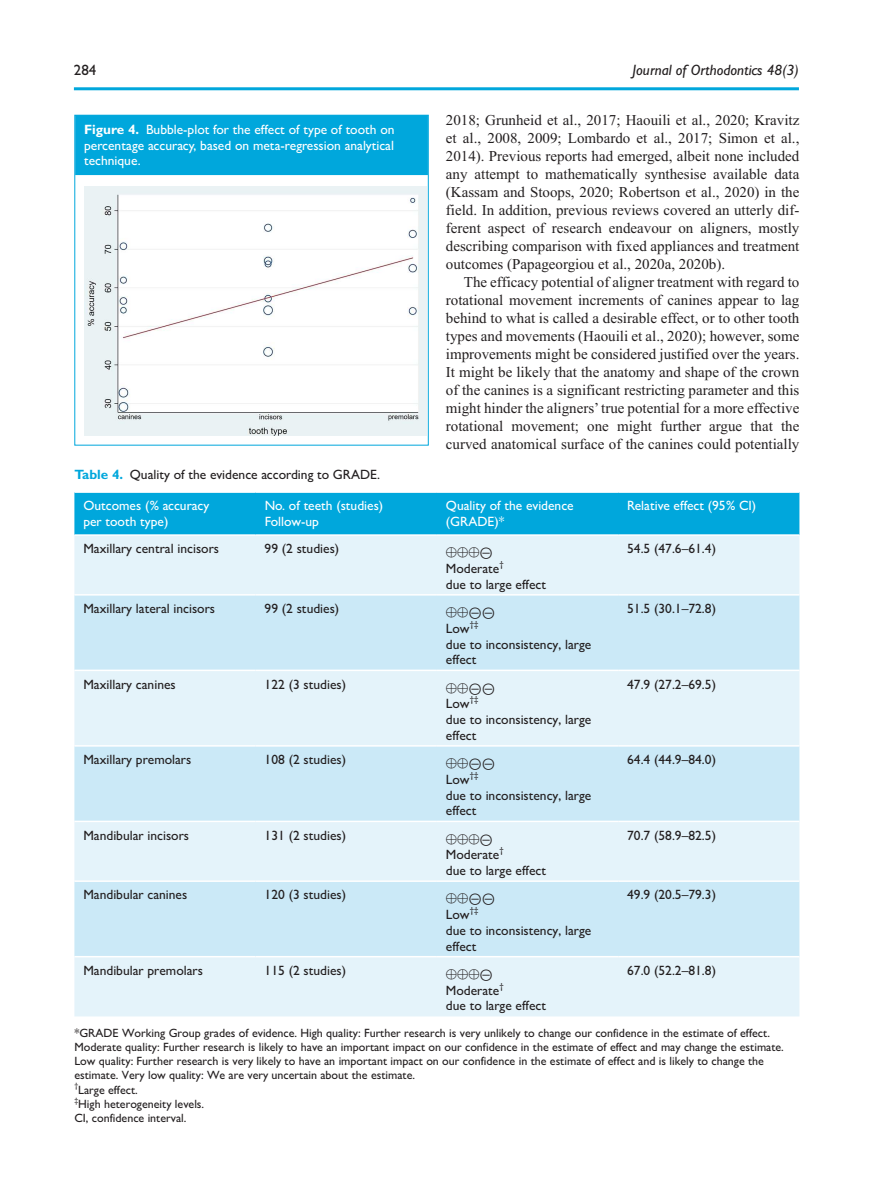
<style>
.page{position:relative;width:893px;height:1191px;background:#fff}
.page>*{position:absolute;margin:0;border:0;box-sizing:border-box;transform-origin:0 0}
.t1{font:15px/18px "Times New Roman";color:#231f20;text-align:justify}
.t2{font:italic 500 15px "Gill Sans MT Pro";color:#231f20}
.t3{font:500 15px "Gill Sans MT Pro";color:#231f20}
.t4{font:500 13.5px/15.8px "Gill Sans MT Pro";color:#231f20}
.t5{font:500 13.5px/15.8px "Gill Sans MT Pro";color:#fff}
.t6{font:13.5px "Cambria Math";color:#231f20}
.t7{font:500 12px/14.2px "Gill Sans MT Pro";color:#231f20}
.t8{font:500 8.7px "Gill Sans MT Pro";color:#231f20}
.t9{font:500 7.8px "Gill Sans MT Pro";color:#231f20}
.s1{font-family:"Gill Sans Std";font-weight:700}
.s2{font-family:"Gill Sans Std";font-weight:700;color:#00a7dc}
</style>
<div class="page">
<hr style="left:74px;top:87px;width:725px;height:3px;background:#00a7dc">
<div style="left:75px;top:115px;width:353px;height:60px;background:#00a7dc"></div>
<img style="left:84px;top:187px;width:342px;height:249px">
<div style="left:74px;top:115px;width:355px;height:330px;border:1px solid #00a7dc"></div>
<div style="left:74px;top:493px;width:725px;height:41px;background:#00a7dc"></div>
<div style="left:74px;top:536px;width:725px;height:480px;background:#e4f3fa"></div>
<svg style="left:74px;top:595px;width:725px;height:361px;background:#d4ecf8"></svg>
<hr style="left:74px;top:594px;width:182px;height:1px;background:#fff">
<hr style="left:256px;top:594px;width:181px;height:1px;background:#fff">
<hr style="left:437px;top:594px;width:181px;height:1px;background:#fff">
<hr style="left:618px;top:594px;width:181px;height:1px;background:#fff">
<hr style="left:74px;top:669px;width:182px;height:2px;background:#fff">
<hr style="left:256px;top:669px;width:181px;height:2px;background:#fff">
<hr style="left:437px;top:669px;width:181px;height:2px;background:#fff">
<hr style="left:618px;top:669px;width:181px;height:2px;background:#fff">
<hr style="left:74px;top:745px;width:182px;height:1px;background:#fff">
<hr style="left:256px;top:745px;width:181px;height:1px;background:#fff">
<hr style="left:437px;top:745px;width:181px;height:1px;background:#fff">
<hr style="left:618px;top:745px;width:181px;height:1px;background:#fff">
<hr style="left:74px;top:820px;width:182px;height:2px;background:#fff">
<hr style="left:256px;top:820px;width:181px;height:2px;background:#fff">
<hr style="left:437px;top:820px;width:181px;height:2px;background:#fff">
<hr style="left:618px;top:820px;width:181px;height:2px;background:#fff">
<hr style="left:74px;top:880px;width:182px;height:2px;background:#fff">
<hr style="left:256px;top:880px;width:181px;height:2px;background:#fff">
<hr style="left:437px;top:880px;width:181px;height:2px;background:#fff">
<hr style="left:618px;top:880px;width:181px;height:2px;background:#fff">
<hr style="left:74px;top:956px;width:182px;height:1px;background:#fff">
<hr style="left:256px;top:956px;width:181px;height:1px;background:#fff">
<hr style="left:437px;top:956px;width:181px;height:1px;background:#fff">
<hr style="left:618px;top:956px;width:181px;height:1px;background:#fff">
<p class="t3" style="left:74px;top:64px;width:24px">284</p>
<p class="t2" style="left:633px;top:64px;width:168px">Journal of Orthodontics 48(3)</p>
<p class="t1" style="left:446px;top:113px;width:355px">2018; Grunheid et al., 2017; Haouili et al., 2020; Kravitz et al., 2008, 2009; Lombardo et al., 2017; Simon et al., 2014). Previous reports had emerged, albeit none included any attempt to mathematically synthesise available data (Kassam and Stoops, 2020; Robertson et al., 2020) in the field. In addition, previous reviews covered an utterly dif&shy;ferent aspect of research endeavour on aligners, mostly describing comparison with fixed appliances and treatment outcomes (Papageorgiou et al., 2020a, 2020b).</p>
<p class="t1" style="left:446px;top:275px;width:355px;text-indent:18px">The efficacy potential of aligner treatment with regard to rotational movement increments of canines appear to lag behind to what is called a desirable effect, or to other tooth types and movements (Haouili et al., 2020); however, some improvements might be considered justified over the years.<br>It might be likely that the anatomy and shape of the crown of the canines is a significant restricting parameter and this might hinder the aligners’ true potential for a more effective rotational movement; one might further argue that the curved anatomical surface of the canines could potentially</p>
<p class="t5" style="left:84px;top:123px;width:312px;text-align:justify"><span class="s1">Figure 4.</span> Bubble-plot for the effect of type of tooth on percentage accuracy, based on meta-regression analytical technique.</p>
<p class="t4" style="left:74px;top:468px;width:307px"><span class="s2">Table 4.</span> Quality of the evidence according to GRADE.</p>
<p class="t5" style="left:83px;top:499px;width:127px">Outcomes (% accuracy per tooth type)</p>
<p class="t5" style="left:265px;top:499px;width:120px">No. of teeth (studies)<br>Follow-up</p>
<p class="t5" style="left:446px;top:499px;width:129px">Quality of the evidence (GRADE)*</p>
<p class="t5" style="left:627px;top:499px;width:131px">Relative effect (95% CI)</p>
<p class="t4" style="left:83px;top:542px;width:137px">Maxillary central incisors</p>
<p class="t4" style="left:265px;top:542px;width:76px">99 (2 studies)</p>
<p class="t6" style="left:446px;top:545px;width:49px">⊕⊕⊕⊝</p>
<p class="t4" style="left:446px;top:562px;width:55px">Moderate</p>
<p class="t8" style="left:499px;top:560px;width:6px">†</p>
<p class="t4" style="left:446px;top:577px;width:102px">due to large effect</p>
<p class="t4" style="left:627px;top:542px;width:90px">54.5 (47.6–61.4)</p>
<p class="t4" style="left:83px;top:602px;width:133px">Maxillary lateral incisors</p>
<p class="t4" style="left:265px;top:602px;width:76px">99 (2 studies)</p>
<p class="t6" style="left:446px;top:604px;width:51px">⊕⊕⊝⊝</p>
<p class="t4" style="left:446px;top:621px;width:25px">Low</p>
<p class="t8" style="left:470px;top:620px;width:10px">†‡</p>
<p class="t4" style="left:446px;top:637px;width:147px">due to inconsistency, large effect</p>
<p class="t4" style="left:83px;top:677px;width:94px">Maxillary canines</p>
<p class="t4" style="left:265px;top:677px;width:83px">122 (3 studies)</p>
<p class="t6" style="left:446px;top:680px;width:51px">⊕⊕⊝⊝</p>
<p class="t4" style="left:446px;top:697px;width:25px">Low</p>
<p class="t8" style="left:470px;top:696px;width:10px">†‡</p>
<p class="t4" style="left:446px;top:713px;width:147px">due to inconsistency, large effect</p>
<p class="t4" style="left:83px;top:753px;width:109px">Maxillary premolars</p>
<p class="t4" style="left:265px;top:753px;width:83px">108 (2 studies)</p>
<p class="t6" style="left:446px;top:755px;width:51px">⊕⊕⊝⊝</p>
<p class="t4" style="left:446px;top:772px;width:25px">Low</p>
<p class="t8" style="left:470px;top:771px;width:10px">†‡</p>
<p class="t4" style="left:446px;top:788px;width:147px">due to inconsistency, large effect</p>
<p class="t4" style="left:83px;top:828px;width:107px">Mandibular incisors</p>
<p class="t4" style="left:265px;top:828px;width:83px">131 (2 studies)</p>
<p class="t6" style="left:446px;top:831px;width:49px">⊕⊕⊕⊝</p>
<p class="t4" style="left:446px;top:848px;width:55px">Moderate</p>
<p class="t8" style="left:499px;top:847px;width:6px">†</p>
<p class="t4" style="left:446px;top:864px;width:102px">due to large effect</p>
<p class="t4" style="left:83px;top:888px;width:105px">Mandibular canines</p>
<p class="t4" style="left:265px;top:888px;width:83px">120 (3 studies)</p>
<p class="t6" style="left:446px;top:891px;width:51px">⊕⊕⊝⊝</p>
<p class="t4" style="left:446px;top:908px;width:25px">Low</p>
<p class="t8" style="left:470px;top:906px;width:10px">†‡</p>
<p class="t4" style="left:446px;top:923px;width:147px">due to inconsistency, large effect</p>
<p class="t4" style="left:83px;top:963px;width:121px">Mandibular premolars</p>
<p class="t4" style="left:265px;top:963px;width:83px">115 (2 studies)</p>
<p class="t6" style="left:446px;top:966px;width:49px">⊕⊕⊕⊝</p>
<p class="t4" style="left:446px;top:983px;width:55px">Moderate</p>
<p class="t8" style="left:499px;top:982px;width:6px">†</p>
<p class="t4" style="left:446px;top:999px;width:102px">due to large effect</p>
<p class="t4" style="left:627px;top:602px;width:90px">51.5 (30.1–72.8)</p>
<p class="t4" style="left:627px;top:677px;width:90px">47.9 (27.2–69.5)</p>
<p class="t4" style="left:627px;top:753px;width:90px">64.4 (44.9–84.0)</p>
<p class="t4" style="left:627px;top:828px;width:90px">70.7 (58.9–82.5)</p>
<p class="t4" style="left:627px;top:888px;width:90px">49.9 (20.5–79.3)</p>
<p class="t4" style="left:627px;top:963px;width:90px">67.0 (52.2–81.8)</p>
<p class="t7" style="left:74px;top:1026px;width:711px">*GRADE Working Group grades of evidence. High quality: Further research is very unlikely to change our confidence in the estimate of effect.<br>Moderate quality: Further research is likely to have an important impact on our confidence in the estimate of effect and may change the estimate.<br>Low quality: Further research is very likely to have an important impact on our confidence in the estimate of effect and is likely to change the estimate. Very low quality: We are very uncertain about the estimate.</p>
<p class="t9" style="left:74px;top:1082px;width:5px">†</p>
<p class="t7" style="left:78px;top:1083px;width:61px">Large effect.</p>
<p class="t9" style="left:74px;top:1097px;width:5px">‡</p>
<p class="t7" style="left:74px;top:1097px;width:131px;text-indent:4px">High heterogeneity levels.<br>CI, confidence interval.</p>
</div>
